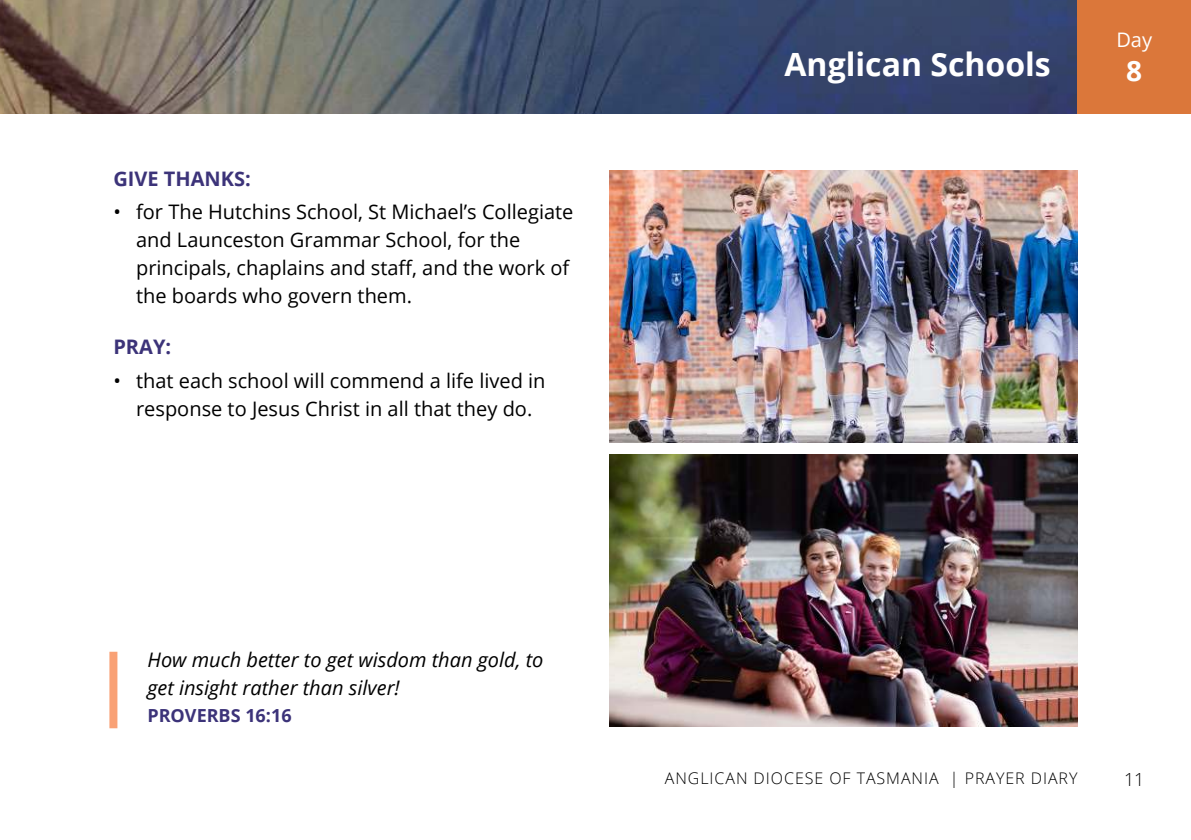
<style>
.page{position:relative;width:1191px;height:840px;background:#fff}
.page>*{position:absolute;margin:0;border:0;box-sizing:border-box;transform-origin:0 0}
.t1{font:700 32px "Open Sans";color:#fff}
.t2{font:700 28px "Open Sans";color:#fff}
.t3{font:20px/28px "Open Sans";color:#000}
.t4{font:italic 20px/28px "Open Sans";color:#000}
.t5{font:700 20px "Open Sans";color:#3c3379}
.t6{font:20px "Open Sans";color:#fff}
.t7{font:700 18px "Open Sans";color:#3c3379}
.t8{font:300 18px "Open Sans";color:#000}
.t9{font:300 16px "Open Sans";letter-spacing:.06em;color:#000}
</style>
<div class="page">
<img style="left:0;top:0;width:1077px;height:113px">
<div style="left:1077px;top:0;width:114px;height:113px;background:#db773a"></div>
<div style="left:109px;top:651px;width:8px;height:76px;background:#f9a175"></div>
<img style="left:609px;top:170px;width:468px;height:272px">
<img style="left:609px;top:454px;width:468px;height:272px">
<p class="t5" style="left:113px;top:170px;width:139px">GIVE THANKS:</p>
<p class="t3" style="left:136px;top:200px;width:439px;text-indent:-23px">• for The Hutchins School, St Michael’s Collegiate and Launceston Grammar School, for the principals, chaplains and staff, and the work of the boards who govern them.</p>
<p class="t5" style="left:113px;top:338px;width:59px">PRAY:</p>
<p class="t3" style="left:113px;top:368px;width:433px;text-align:center">• that each school will commend a life lived in response to Jesus Christ in all that they do.</p>
<h1 class="t1" style="left:784px;top:51px;width:268px">Anglican Schools</h1>
<p class="t6" style="left:1116px;top:32px;width:37px">Day</p>
<h2 class="t2" style="left:1126px;top:59px;width:17px">8</h2>
<p class="t4" style="left:147px;top:647px;width:397px">How much better to get wisdom than gold, to get insight rather than silver!</p>
<p class="t7" style="left:147px;top:708px;width:146px">PROVERBS 16:16</p>
<p class="t9" style="left:665px;top:771px;width:414px">ANGLICAN DIOCESE OF TASMANIA | PRAYER DIARY</p>
<p class="t8" style="left:1124px;top:771px;width:22px">11</p>
</div>
